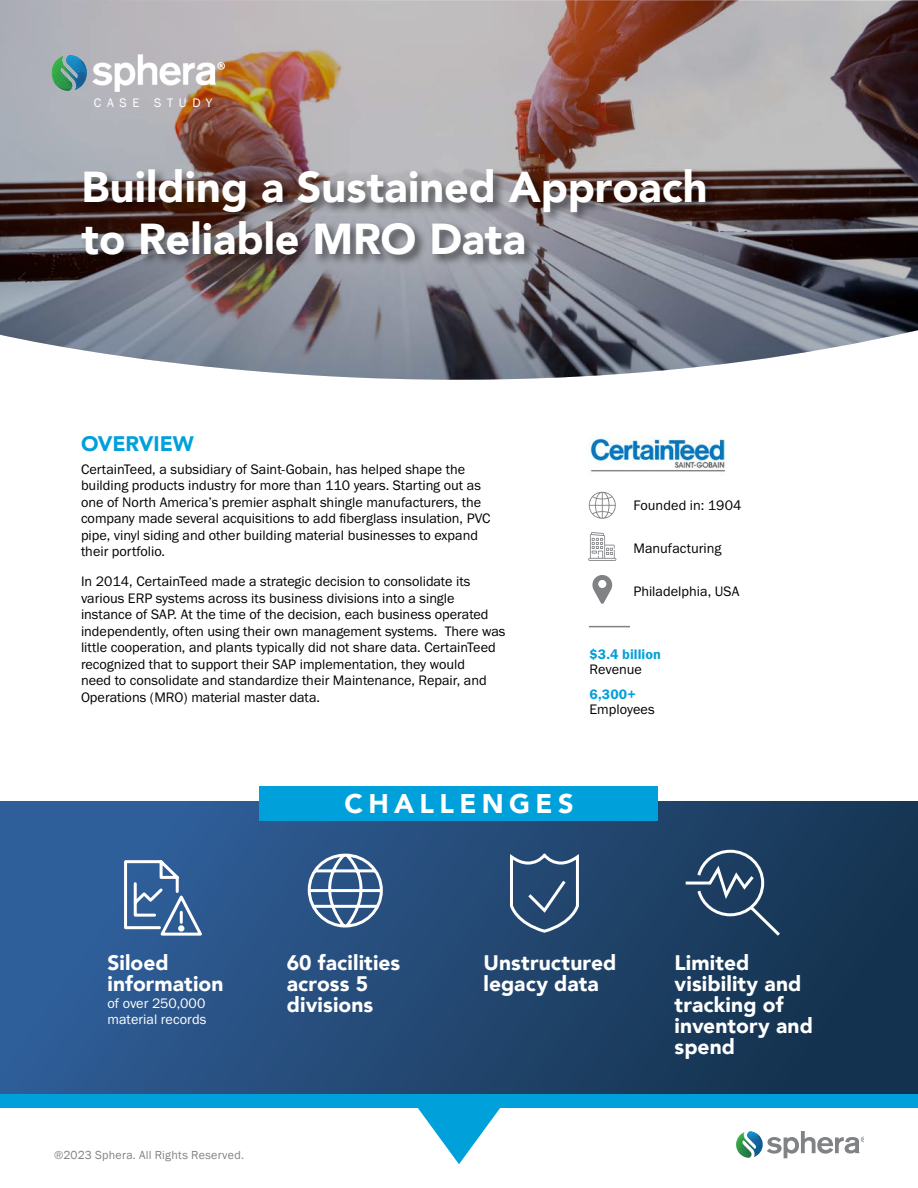
<style>
.page{position:relative;width:918px;height:1188px;background:#fff}
.page>*{position:absolute;margin:0;border:0;box-sizing:border-box;transform-origin:0 0}
.t1{font:900 43.2px/51.9px "Avenir";color:#fff}
.t2{font:900 27px "Avenir";letter-spacing:.2em;color:#fff}
.t3{font:900 21px/21px "Avenir";letter-spacing:.005em;color:#fff}
.t4{font:900 21px "Avenir";letter-spacing:-.005em;color:#00a0db}
.t5{font:14.25px/16.5px "Franklin Gothic URW Boo";color:#000}
.t6{font:14.25px/16.5px "Franklin Gothic URW Boo";letter-spacing:.005em;color:#fff}
.t7{font:14.25px "Franklin Gothic URW Dem";letter-spacing:.005em;color:#00a0db}
.t8{font:12.75px "Franklin Gothic";letter-spacing:.45em;color:#fff}
.t9{font:12px "Franklin Gothic";letter-spacing:.02em;color:#808285}
</style>
<div class="page">
<img style="left:0;top:0;width:918px;height:380px">
<img style="left:51px;top:55px;width:182px;height:42px">
<div style="left:79px;top:167px;width:639px;height:100px;background:#000;opacity:.5"></div>
<svg style="left:767px;top:1131px;width:97px;height:27px"></svg>
<img style="left:736px;top:1132px;width:27px;height:26px">
<svg style="left:592px;top:575px;width:21px;height:29px"></svg>
<svg style="left:588px;top:532px;width:28px;height:29px"></svg>
<svg style="left:588px;top:492px;width:28px;height:27px"></svg>
<img style="left:589px;top:437px;width:137px;height:35px">
<hr style="left:589px;top:626px;width:41px;height:1px;background:#808285">
<div style="left:0;top:801px;width:918px;height:294px;background:linear-gradient(to right,#32619e,#14314b)"></div>
<div style="left:260px;top:786px;width:398px;height:35px;background:#00a0db"></div>
<div style="left:0;top:1095px;width:918px;height:13px;background:#00a0db"></div>
<svg style="left:418px;top:1108px;width:82px;height:56px"></svg>
<svg style="left:683px;top:848px;width:100px;height:91px;background:#345271"></svg>
<svg style="left:509px;top:847px;width:71px;height:87px;background:#446286"></svg>
<svg style="left:306px;top:851px;width:78px;height:79px"></svg>
<svg style="left:123px;top:859px;width:82px;height:79px;background:#577caa"></svg>
<p class="t8" style="left:94px;top:95px;width:120px">CASE STUDY</p>
<h1 class="t1" style="left:82px;top:160px;width:628px">Building a Sustained Approach to Reliable MRO Data</h1>
<h3 class="t4" style="left:81px;top:425px;width:114px">OVERVIEW</h3>
<p class="t5" style="left:81px;top:461px;width:411px">CertainTeed, a subsidiary of Saint-Gobain, has helped shape the building products industry for more than 110 years. Starting out as one of North America’s premier asphalt shingle manufacturers, the company made several acquisitions to add fiberglass insulation, PVC pipe, vinyl siding and other building material businesses to expand their portfolio.</p>
<p class="t5" style="left:81px;top:573px;width:426px">In 2014, CertainTeed made a strategic decision to consolidate its various ERP systems across its business divisions into a single instance of SAP. At the time of the decision, each business operated independently, often using their own management systems. There was little cooperation, and plants typically did not share data. CertainTeed recognized that to support their SAP implementation, they would<br>need to consolidate and standardize their Maintenance, Repair, and Operations (MRO) material master data.</p>
<p class="t5" style="left:633px;top:497px;width:110px">Founded in: 1904</p>
<p class="t5" style="left:633px;top:540px;width:90px">Manufacturing</p>
<p class="t5" style="left:633px;top:583px;width:108px">Philadelphia, USA</p>
<p class="t7" style="left:590px;top:646px;width:73px">$3.4 billion</p>
<p class="t5" style="left:590px;top:661px;width:54px">Revenue</p>
<p class="t7" style="left:590px;top:686px;width:48px">6,300+</p>
<p class="t5" style="left:590px;top:701px;width:67px">Employees</p>
<h2 class="t2" style="left:344px;top:781px;width:231px">CHALLENGES</h2>
<h3 class="t3" style="left:107px;top:952px;width:118px">Siloed information</h3>
<p class="t6" style="left:107px;top:994px;width:101px">of over 250,000 material records</p>
<h3 class="t3" style="left:287px;top:952px;width:115px">60 facilities across 5 divisions</h3>
<p class="t9" style="left:54px;top:1148px;width:192px">®2023 Sphera. All Rights Reserved.</p>
<h3 class="t3" style="left:483px;top:952px;width:135px">Unstructured legacy data</h3>
<h3 class="t3" style="left:675px;top:952px;width:140px">Limited visibility and tracking of inventory and spend</h3>
</div>
